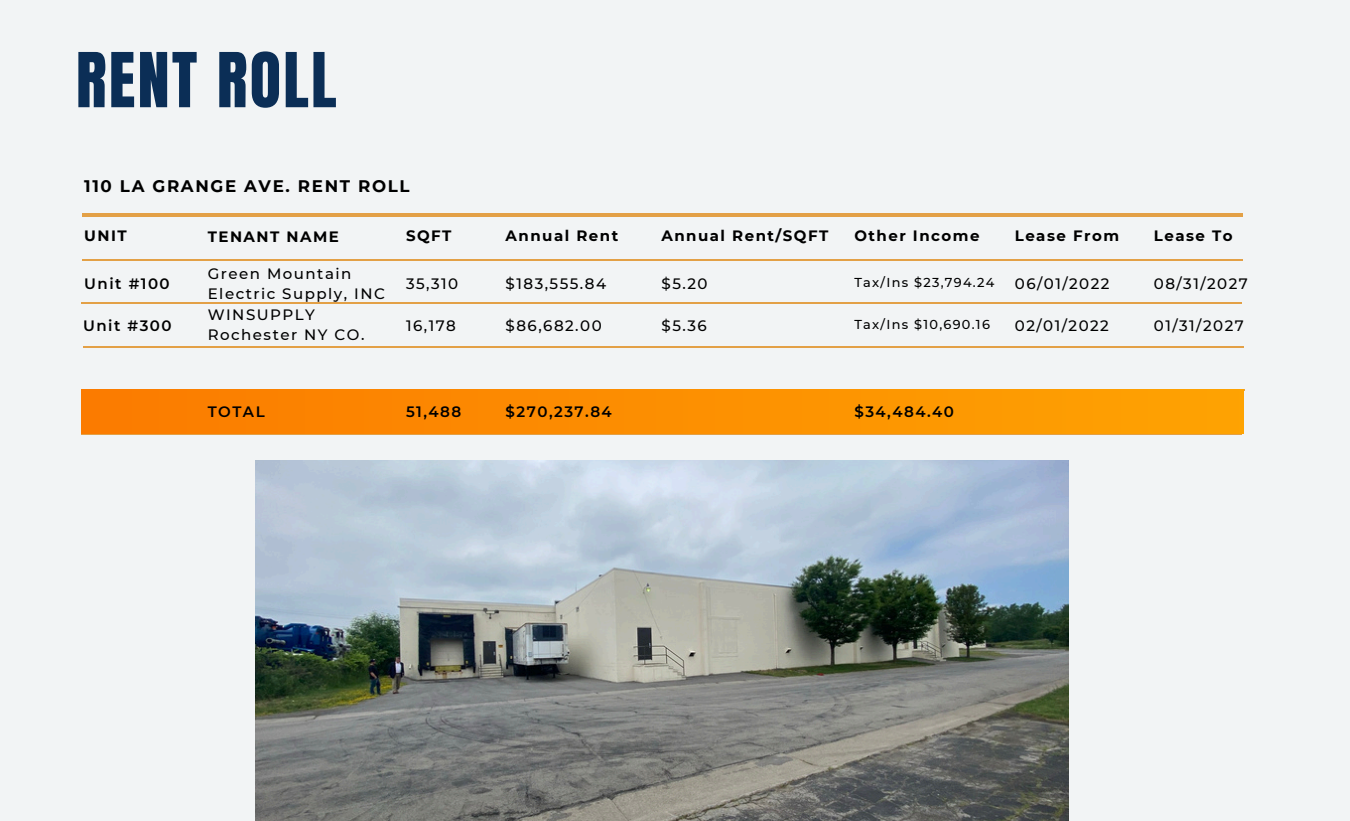
<style>
.page{position:relative;width:1350px;height:821px;background:#fff}
.page>*{position:absolute;margin:0;border:0;box-sizing:border-box;transform-origin:0 0}
.t1{font:64.35px "Anton";letter-spacing:.035em;color:#0b2e56}
.t2{font:700 16.65px "Montserrat";letter-spacing:.1em;color:#000}
.t3{font:500 15.08px/20.7px "Montserrat";letter-spacing:.1em;color:#000}
.t4{font:700 15.08px "Montserrat";letter-spacing:.1em;color:#000}
.t5{font:600 15.08px "Montserrat";letter-spacing:.1em;color:#000}
.t6{font:500 12.83px "Montserrat";letter-spacing:.1em;color:#000}
</style>
<div class="page">
<div style="left:0;top:0;width:1350px;height:820px;background:#f2f4f5"></div>
<img style="left:255px;top:460px;width:814px;height:360px">
<hr style="left:82px;top:259px;width:1161px;height:2px;background:#e3a046">
<hr style="left:82px;top:213px;width:1161px;height:3px;background:#e3a046">
<hr style="left:81px;top:302px;width:1161px;height:2px;background:#e3a046">
<hr style="left:83px;top:346px;width:1161px;height:1px;background:#e3a046">
<hr style="left:81px;top:432px;width:1161px;height:2px;background:#e3a046">
<div style="left:81px;top:389px;width:1162px;height:44px;background:linear-gradient(to right,#fb7b00,#fea302)"></div>
<p class="t1" style="left:76px;top:34px;width:262px">RENT ROLL</p>
<p class="t2" style="left:84px;top:176px;width:327px">110 LA GRANGE AVE. RENT ROLL</p>
<h1 class="t4" style="left:84px;top:226px;width:44px">UNIT</h1>
<p class="t5" style="left:84px;top:274px;width:87px">Unit #100</p>
<p class="t4" style="left:208px;top:227px;width:133px">TENANT NAME</p>
<p class="t3" style="left:208px;top:263px;width:179px">Green Mountain<br>Electric Supply, INC</p>
<p class="t4" style="left:406px;top:226px;width:47px">SQFT</p>
<p class="t4" style="left:506px;top:226px;width:114px">Annual Rent</p>
<p class="t3" style="left:406px;top:273px;width:54px">35,310</p>
<p class="t3" style="left:506px;top:273px;width:102px">$183,555.84</p>
<p class="t5" style="left:83px;top:316px;width:90px">Unit #300</p>
<p class="t3" style="left:208px;top:304px;width:158px">WINSUPPLY<br>Rochester NY CO.</p>
<p class="t3" style="left:406px;top:315px;width:51px">16,178</p>
<p class="t3" style="left:506px;top:315px;width:98px">$86,682.00</p>
<p class="t5" style="left:208px;top:402px;width:58px">TOTAL</p>
<p class="t5" style="left:406px;top:402px;width:57px">51,488</p>
<p class="t5" style="left:506px;top:402px;width:108px">$270,237.84</p>
<p class="t4" style="left:662px;top:226px;width:168px">Annual Rent/SQFT</p>
<p class="t3" style="left:662px;top:273px;width:47px">$5.20</p>
<p class="t3" style="left:662px;top:315px;width:47px">$5.36</p>
<p class="t4" style="left:854px;top:226px;width:126px">Other Income</p>
<p class="t6" style="left:854px;top:274px;width:141px">Tax/Ins $23,794.24</p>
<p class="t6" style="left:854px;top:317px;width:137px">Tax/Ins $10,690.16</p>
<p class="t4" style="left:1015px;top:226px;width:106px">Lease From</p>
<p class="t3" style="left:1015px;top:273px;width:96px">06/01/2022</p>
<p class="t3" style="left:1015px;top:315px;width:96px">02/01/2022</p>
<p class="t5" style="left:854px;top:402px;width:101px">$34,484.40</p>
<p class="t4" style="left:1154px;top:226px;width:80px">Lease To</p>
<p class="t3" style="left:1154px;top:273px;width:96px">08/31/2027</p>
<p class="t3" style="left:1154px;top:315px;width:91px">01/31/2027</p>
</div>
